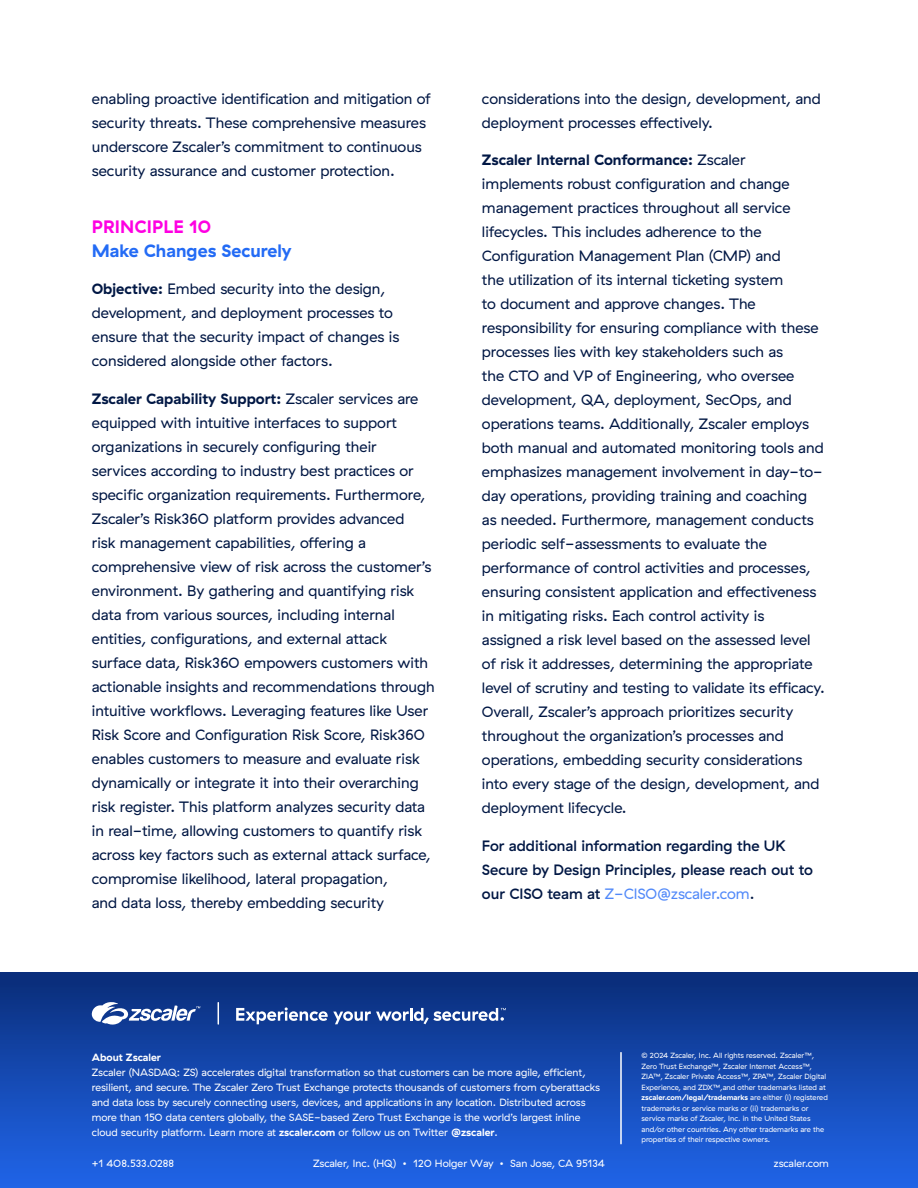
<style>
.page{position:relative;width:918px;height:1188px;background:#fff}
.page>*{position:absolute;margin:0;border:0;box-sizing:border-box;transform-origin:0 0}
.t1{font:700 18px "GT Haptik ZS";color:#236bf5}
.t2{font:700 18px "GT Haptik ZS";letter-spacing:.01em;color:#fe00e2}
.t3{font:15px/24px "GT Haptik ZS";color:#001744}
.t4{font:500 15px/24px "GT Haptik ZS";color:#001744}
.t5{font:10.5px/15px "GT Haptik ZS";color:#fff}
.t6{font:700 10.5px "GT Haptik ZS";color:#fff}
.t7{font:7.5px/10.5px "GT Haptik ZS";color:#fff}
.s1{font-weight:700}
.s2{font-weight:400;color:#5189f9}
.s3{font-weight:400}
</style>
<div class="page">
<div style="left:0;top:972px;width:918px;height:216px;background:linear-gradient(to bottom,#0a2d79,#2065ea)"></div>
<svg style="left:92px;top:1000px;width:108px;height:26px"></svg>
<svg style="left:218px;top:1003px;width:1px;height:21px"></svg>
<svg style="left:236px;top:1007px;width:270px;height:17px"></svg>
<hr style="left:620px;top:1053px;width:2px;height:91px;background:#fff">
<p class="t3" style="left:92px;top:87px;width:341px">enabling proactive identification and mitigation of security threats. These comprehensive measures underscore Zscaler’s commitment to continuous security assurance and customer protection.</p>
<p class="t2" style="left:92px;top:216px;width:121px">PRINCIPLE 10</p>
<p class="t1" style="left:92px;top:240px;width:201px">Make Changes Securely</p>
<p class="t3" style="left:92px;top:277px;width:309px"><span class="s1">Objective:</span> Embed security into the design, development, and deployment processes to ensure that the security impact of changes is considered alongside other factors.</p>
<p class="t3" style="left:92px;top:387px;width:345px"><span class="s1">Zscaler Capability Support:</span> Zscaler services are equipped with intuitive interfaces to support organizations in securely configuring their services according to industry best practices or specific organization requirements. Furthermore, Zscaler’s Risk360 platform provides advanced<br>risk management capabilities, offering a comprehensive view of risk across the customer’s environment. By gathering and quantifying risk data from various sources, including internal entities, configurations, and external attack surface data, Risk360 empowers customers with actionable insights and recommendations through intuitive workflows. Leveraging features like User Risk Score and Configuration Risk Score, Risk360 enables customers to measure and evaluate risk dynamically or integrate it into their overarching risk register. This platform analyzes security data in real-time, allowing customers to quantify risk across key factors such as external attack surface, compromise likelihood, lateral propagation,<br>and data loss, thereby embedding security</p>
<p class="t3" style="left:482px;top:87px;width:340px">considerations into the design, development, and deployment processes effectively.</p>
<p class="t3" style="left:482px;top:148px;width:344px"><span class="s1">Zscaler Internal Conformance:</span> Zscaler implements robust configuration and change management practices throughout all service lifecycles. This includes adherence to the Configuration Management Plan (CMP) and<br>the utilization of its internal ticketing system<br>to document and approve changes. The responsibility for ensuring compliance with these processes lies with key stakeholders such as<br>the CTO and VP of Engineering, who oversee development, QA, deployment, SecOps, and operations teams. Additionally, Zscaler employs both manual and automated monitoring tools and emphasizes management involvement in day-to&shy;day operations, providing training and coaching as needed. Furthermore, management conducts periodic self-assessments to evaluate the performance of control activities and processes, ensuring consistent application and effectiveness in mitigating risks. Each control activity is assigned a risk level based on the assessed level of risk it addresses, determining the appropriate level of scrutiny and testing to validate its efficacy.<br>Overall, Zscaler’s approach prioritizes security throughout the organization’s processes and operations, embedding security considerations into every stage of the design, development, and deployment lifecycle.</p>
<p class="t4" style="left:482px;top:834px;width:333px">For additional information regarding the UK<br>Secure by Design Principles, please reach out to our CISO team at <span class="s2">Z-CISO@zscaler.com</span><span class="s3">.</span></p>
<p class="t6" style="left:92px;top:1051px;width:71px">About Zscaler</p>
<p class="t5" style="left:92px;top:1064px;width:510px">Zscaler (NASDAQ: ZS) accelerates digital transformation so that customers can be more agile, efficient, resilient, and secure. The Zscaler Zero Trust Exchange protects thousands of customers from cyberattacks and data loss by securely connecting users, devices, and applications in any location. Distributed across more than 150 data centers globally, the SASE-based Zero Trust Exchange is the world’s largest inline cloud security platform. Learn more at <span class="s1">zscaler.com</span> or follow us on Twitter <span class="s1">@zscaler</span>.</p>
<p class="t7" style="left:642px;top:1050px;width:188px">© 2024 Zscaler, Inc. All rights reserved. Zscaler™, Zero Trust Exchange™, Zscaler Internet Access™, ZIA™, Zscaler Private Access™, ZPA™, Zscaler Digital Experience, and ZDX™,and other trademarks listed at <span class="s1">zscaler.com/legal/trademarks</span> are either (i) registered trademarks or service marks or (ii) trademarks or service marks of Zscaler, Inc. in the United States and/or other countries. Any other trademarks are the properties of their respective owners.</p>
<p class="t5" style="left:92px;top:1156px;width:84px">+1 408.533.0288</p>
<p class="t5" style="left:313px;top:1156px;width:293px">Zscaler, Inc. (HQ) • 120 Holger Way • San Jose, CA 95134</p>
<p class="t5" style="left:774px;top:1156px;width:57px">zscaler.com</p>
</div>
